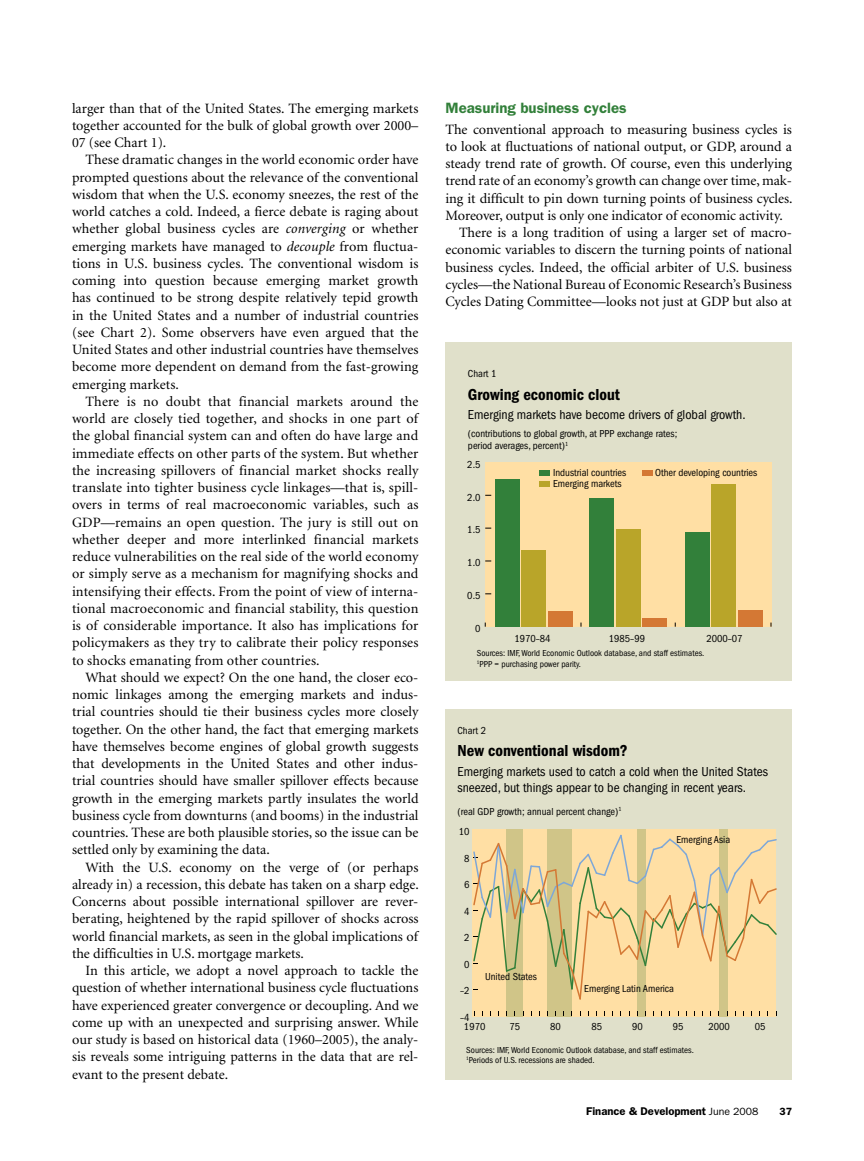
<style>
.page{position:relative;width:864px;height:1161px;background:#fff}
.page>*{position:absolute;margin:0;border:0;box-sizing:border-box;transform-origin:0 0}
.t1{font:600 condensed 16.5px "Franklin Gothic";color:#000}
.shd{font:600 15px "Franklin Gothic";color:#32803a}
.text{font:14.25px/17.2px "Minion";color:#000;text-align:justify}
.textf{font:14.25px/17.2px "Minion";letter-spacing:-.005em;color:#000;text-align:justify}
.t2{font:condensed 13.5px/16.5px "Franklin Gothic";color:#000}
.t3{font:600 11.25px "Franklin Gothic";color:#000}
.t4{font:condensed 10.5px/12px "Franklin Gothic";color:#000}
.t5{font:600 10.5px "Franklin Gothic";color:#000}
.t6{font:condensed 9px/10.5px "Franklin Gothic";color:#000}
.s1{font-style:italic}
.s2{font-weight:400;font-size:10.5px}
</style>
<div class="page">
<div style="left:446px;top:342px;width:346px;height:339px;background:#e0e0ca"></div>
<div style="left:485px;top:462px;width:287px;height:165px;background:#ffdfa4"></div>
<div style="left:549px;top:611px;width:24px;height:16px;background:#d47834"></div>
<div style="left:643px;top:618px;width:24px;height:9px;background:#d47834"></div>
<div style="left:739px;top:611px;width:24px;height:16px;background:#d47834"></div>
<div style="left:522px;top:551px;width:24px;height:76px;background:#b9a529"></div>
<div style="left:616px;top:529px;width:24px;height:98px;background:#b9a529"></div>
<div style="left:712px;top:484px;width:24px;height:143px;background:#b9a529"></div>
<div style="left:495px;top:479px;width:24px;height:148px;background:#32803a"></div>
<div style="left:589px;top:498px;width:24px;height:129px;background:#32803a"></div>
<div style="left:685px;top:532px;width:24px;height:95px;background:#32803a"></div>
<div style="left:539px;top:470px;width:11px;height:6px;background:#32803a"></div>
<div style="left:539px;top:481px;width:11px;height:5px;background:#b9a529"></div>
<div style="left:642px;top:470px;width:11px;height:6px;background:#d47834"></div>
<div style="left:446px;top:709px;width:346px;height:371px;background:#e0e0ca"></div>
<div style="left:473px;top:829px;width:303px;height:188px;background:#ffdfa4"></div>
<div style="left:506px;top:829px;width:17px;height:188px;background:#d0c588"></div>
<div style="left:548px;top:829px;width:24px;height:188px;background:#d0c588"></div>
<div style="left:637px;top:829px;width:9px;height:188px;background:#d0c588"></div>
<div style="left:719px;top:829px;width:8px;height:188px;background:#d0c588"></div>
<svg style="left:473px;top:835px;width:304px;height:165px"></svg>
<p class="text" style="left:72px;top:100px;width:348px">larger than that of the United States. The emerging markets together accounted for the bulk of global growth over 2000– 07 (see Chart 1).-</p>
<p class="text" style="left:72px;top:152px;width:348px;text-indent:14px">These dramatic changes in the world economic order have prompted questions about the relevance of the conventional wisdom that when the U.S. economy sneezes, the rest of the world catches a cold. Indeed, a fierce debate is raging about whether global business cycles are <span class="s1">converging</span> or whether emerging markets have managed to <span class="s1">decouple</span> from fluctua&shy;tions in U.S. business cycles. The conventional wisdom is coming into question because emerging market growth has continued to be strong despite relatively tepid growth in the United States and a number of industrial countries (see Chart 2). Some observers have even argued that the United States and other industrial countries have themselves become more dependent on demand from the fast-growing emerging markets.-</p>
<p class="text" style="left:72px;top:393px;width:348px;text-indent:14px">There is no doubt that financial markets around the world are closely tied together, and shocks in one part of the global financial system can and often do have large and immediate effects on other parts of the system. But whether the increasing spillovers of financial market shocks really translate into tighter business cycle linkages—that is, spill&shy;overs in terms of real macroeconomic variables, such as GDP—remains an open question. The jury is still out on whether deeper and more interlinked financial markets reduce vulnerabilities on the real side of the world economy or simply serve as a mechanism for magnifying shocks and intensifying their effects. From the point of view of interna&shy;tional macroeconomic and financial stability, this question is of considerable importance. It also has implications for policymakers as they try to calibrate their policy responses to shocks emanating from other countries.-</p>
<p class="text" style="left:72px;top:669px;width:348px;text-indent:14px">What should we expect? On the one hand, the closer eco&shy;nomic linkages among the emerging markets and indus&shy;trial countries should tie their business cycles more closely together. On the other hand, the fact that emerging markets have themselves become engines of global growth suggests that developments in the United States and other indus&shy;trial countries should have smaller spillover effects because growth in the emerging markets partly insulates the world business cycle from downturns (and booms) in the industrial countries. These are both plausible stories, so the issue can be settled only by examining the data.-</p>
<p class="text" style="left:72px;top:859px;width:348px;text-indent:14px">With the U.S. economy on the verge of (or perhaps already in) a recession, this debate has taken on a sharp edge.<br>Concerns about possible international spillover are rever&shy;berating, heightened by the rapid spillover of shocks across world financial markets, as seen in the global implications of the difficulties in U.S. mortgage markets.-</p>
<p class="text" style="left:72px;top:963px;width:348px;text-indent:14px">In this article, we adopt a novel approach to tackle the question of whether international business cycle fluctuations have experienced greater convergence or decoupling. And we come up with an unexpected and surprising answer. While our study is based on historical data (1960–2005), the analy&shy;sis reveals some intriguing patterns in the data that are rel&shy;evant to the present debate.-</p>
<p class="shd" style="left:446px;top:99px;width:183px">Measuring business cycles</p>
<p class="textf" style="left:446px;top:121px;width:348px">The conventional approach to measuring business cycles is to look at fluctuations of national output, or GDP, around a steady trend rate of growth. Of course, even this underlying trend rate of an economy’s growth can change over time, mak&shy;ing it difficult to pin down turning points of business cycles.<br>Moreover, output is only one indicator of economic activity.-</p>
<p class="text" style="left:446px;top:224px;width:348px;text-indent:14px">There is a long tradition of using a larger set of macro&shy;economic variables to discern the turning points of national business cycles. Indeed, the official arbiter of U.S. business cycles—the National Bureau of Economic Research’s Business Cycles Dating Committee—looks not just at GDP but also at</p>
<p class="t4" style="left:603px;top:260px;width:86px;line-height:12.6px;text-align:right">Author: Kose, 4/3/08<br>Proof 1</p>
<p class="t4" style="left:468px;top:368px;width:30px">Chart 1</p>
<p class="t1" style="left:468px;top:385px;width:154px">Growing economic clout</p>
<p class="t2" style="left:468px;top:406px;width:279px">Emerging markets have become drivers of global growth.</p>
<p class="t4" style="left:468px;top:428px;width:211px">(contributions to global growth, at PPP exchange rates; period averages, percent)<sup>1</sup></p>
<p class="t4" style="left:467px;top:458px;width:15px">2.5</p>
<p class="t4" style="left:467px;top:491px;width:15px">2.0</p>
<p class="t4" style="left:467px;top:524px;width:15px">1.5</p>
<p class="t4" style="left:467px;top:557px;width:15px">1.0</p>
<p class="t4" style="left:467px;top:590px;width:15px">0.5</p>
<p class="t4" style="left:475px;top:623px;width:7px">0</p>
<p class="t4" style="left:553px;top:467px;width:75px;line-height:11.2px">Industrial countries<br>Emerging markets</p>
<p class="t4" style="left:655px;top:467px;width:104px">Other developing countries</p>
<p class="t4" style="left:514px;top:632px;width:38px">1970–84</p>
<p class="t4" style="left:609px;top:632px;width:38px">1985–99</p>
<p class="t4" style="left:706px;top:632px;width:38px">2000–07</p>
<p class="t6" style="left:477px;top:648px;width:229px">Sources: IMF, World Economic Outlook database, and staff estimates.<br><sup>1</sup>PPP = purchasing power parity.</p>
<p class="t4" style="left:457px;top:724px;width:30px">Chart 2</p>
<p class="t1" style="left:457px;top:741px;width:172px">New conventional wisdom?</p>
<p class="t2" style="left:457px;top:763px;width:312px">Emerging markets used to catch a cold when the United States sneezed, but things appear to be changing in recent years.</p>
<p class="t4" style="left:457px;top:805px;width:166px">(real GDP growth; annual percent change)<sup>1</sup></p>
<p class="t4" style="left:459px;top:826px;width:12px">10</p>
<p class="t4" style="left:464px;top:852px;width:7px">8</p>
<p class="t4" style="left:464px;top:879px;width:7px">6</p>
<p class="t4" style="left:464px;top:905px;width:7px">4</p>
<p class="t4" style="left:464px;top:932px;width:7px">2</p>
<p class="t4" style="left:464px;top:958px;width:7px">0</p>
<p class="t4" style="left:460px;top:985px;width:11px">–2</p>
<p class="t4" style="left:460px;top:1011px;width:11px">–4</p>
<p class="t4" style="left:485px;top:970px;width:53px">United States</p>
<p class="t4" style="left:676px;top:833px;width:55px">Emerging Asia</p>
<p class="t4" style="left:584px;top:983px;width:91px">Emerging Latin America</p>
<p class="t4" style="left:464px;top:1021px;width:23px">1970</p>
<p class="t4" style="left:509px;top:1021px;width:12px">75</p>
<p class="t4" style="left:550px;top:1021px;width:12px">80</p>
<p class="t4" style="left:591px;top:1021px;width:12px">85</p>
<p class="t4" style="left:632px;top:1021px;width:12px">90</p>
<p class="t4" style="left:673px;top:1021px;width:12px">95</p>
<p class="t4" style="left:708px;top:1021px;width:23px">2000</p>
<p class="t4" style="left:755px;top:1021px;width:12px">05</p>
<p class="t6" style="left:466px;top:1045px;width:229px">Sources: IMF, World Economic Outlook database, and staff estimates.<br><sup>1</sup>Periods of U.S. recessions are shaded.</p>
<p class="t3" style="left:586px;top:1105px;width:174px">Finance &amp; Development <span class="s2">June 2008</span></p>
<p class="t5" style="left:779px;top:1106px;width:14px">37</p>
</div>
